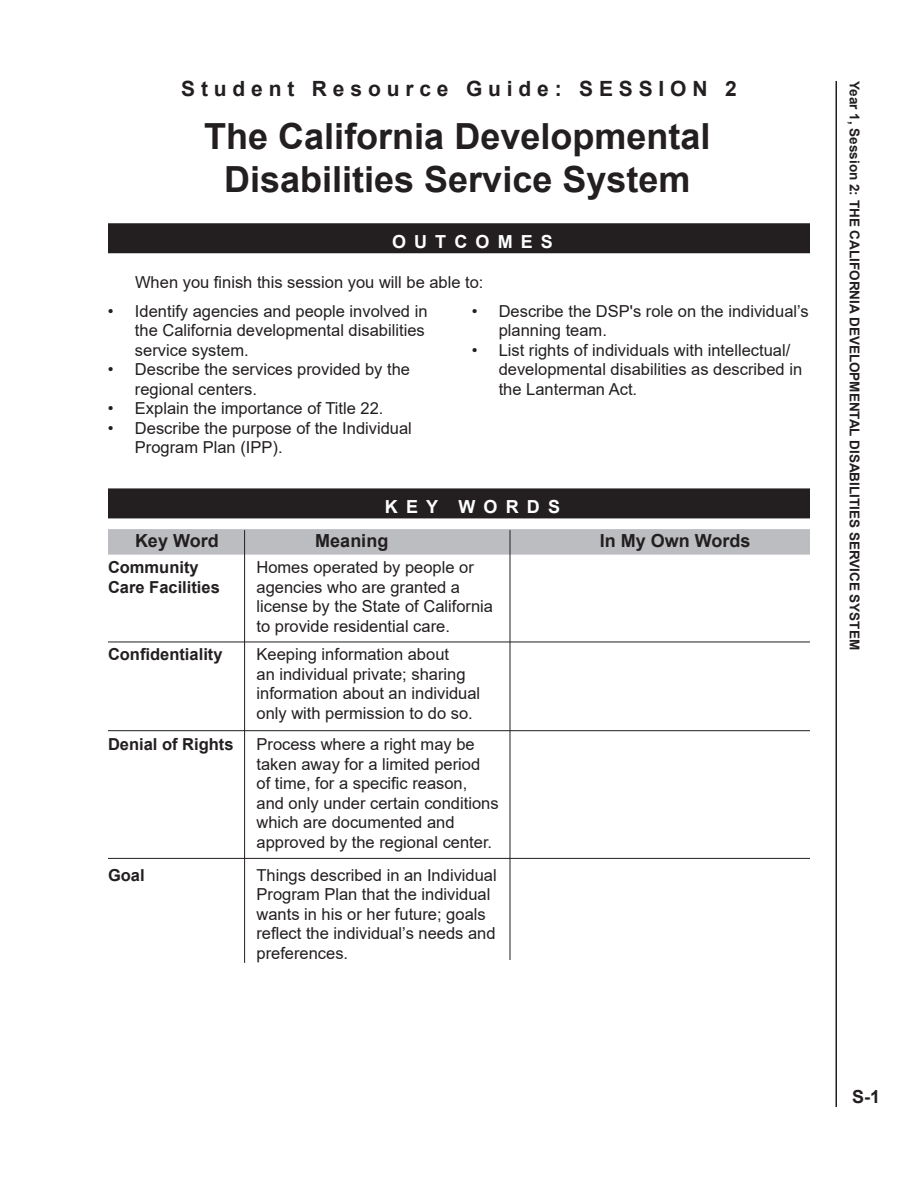
<style>
.page{position:relative;width:918px;height:1188px;background:#fff}
.page>*{position:absolute;margin:0;border:0;box-sizing:border-box;transform-origin:0 0}
.t1{font:700 36px/43.2px "Arial";color:#231f20;text-align:center}
.t2{font:700 21px "Arial";letter-spacing:.28em;color:#231f20}
.t3{font:700 18px "Arial";color:#231f20}
.t4{font:700 18px "Arial";letter-spacing:.45em;color:#fff}
.t5{font:16.5px/19.5px "Arial";color:#231f20}
.t6{font:700 16.5px/19.5px "Arial";color:#231f20}
.t7{font:700 13.5px "Arial";color:#231f20}
</style>
<div class="page">
<hr style="left:836px;top:81px;width:1px;height:1026px;background:#231f20">
<div style="left:108px;top:529px;width:702px;height:26px;background:#bcbdc0"></div>
<hr style="left:244px;top:530px;width:1px;height:433px;background:#231f20">
<hr style="left:108px;top:642px;width:702px;height:1px;background:#231f20">
<hr style="left:108px;top:730px;width:702px;height:1px;background:#231f20">
<hr style="left:108px;top:858px;width:702px;height:1px;background:#231f20">
<hr style="left:510px;top:530px;width:1px;height:430px;background:#231f20">
<div style="left:108px;top:223px;width:702px;height:30px;background:#231f20"></div>
<div style="left:108px;top:488px;width:702px;height:30px;background:#231f20"></div>
<p class="t2" style="left:181px;top:74px;width:557px">Student Resource Guide: SESSION 2</p>
<p class="t1" style="left:204px;top:115px;width:508px">The California Developmental<br>Disabilities Service System</p>
<p class="t4" style="left:392px;top:229px;width:162px">OUTCOMES</p>
<p class="t5" style="left:135px;top:273px;width:350px">When you finish this session you will be able to:</p>
<p class="t5" style="left:108px;top:301px;width:321px">• Identify agencies and people involved in</p>
<p class="t5" style="left:472px;top:301px;width:339px">• Describe the DSP's role on the individual’s</p>
<p class="t5" style="left:135px;top:320px;width:291px">the California developmental disabilities</p>
<p class="t5" style="left:499px;top:321px;width:110px">planning team.</p>
<p class="t5" style="left:135px;top:340px;width:115px">service system.</p>
<p class="t5" style="left:472px;top:340px;width:320px">• List rights of individuals with intellectual/</p>
<p class="t5" style="left:108px;top:359px;width:304px">• Describe the services provided by the</p>
<p class="t5" style="left:499px;top:360px;width:305px">developmental disabilities as described in</p>
<p class="t5" style="left:135px;top:379px;width:123px">regional centers.</p>
<p class="t5" style="left:499px;top:379px;width:140px">the Lanterman Act.</p>
<p class="t5" style="left:108px;top:398px;width:277px">• Explain the importance of Title 22.</p>
<p class="t5" style="left:135px;top:418px;width:278px;text-indent:-27px">• Describe the purpose of the Individual<br>Program Plan (IPP).</p>
<p class="t4" style="left:385px;top:494px;width:177px">KEY WORDS</p>
<p class="t3" style="left:135px;top:528px;width:85px">Key Word</p>
<p class="t3" style="left:315px;top:528px;width:75px">Meaning</p>
<p class="t5" style="left:256px;top:558px;width:238px">Homes operated by people or agencies who are granted a license by the State of California to provide residential care.</p>
<p class="t6" style="left:108px;top:558px;width:113px">Community<br>Care Facilities</p>
<p class="t6" style="left:108px;top:645px;width:116px">Confidentiality</p>
<p class="t5" style="left:256px;top:645px;width:225px">Keeping information about<br>an individual private; sharing information about an individual only with permission to do so.</p>
<p class="t6" style="left:108px;top:735px;width:127px">Denial of Rights</p>
<p class="t5" style="left:256px;top:735px;width:244px">Process where a right may be taken away for a limited period<br>of time, for a specific reason, and only under certain conditions which are documented and approved by the regional center.</p>
<p class="t6" style="left:108px;top:865px;width:38px">Goal</p>
<p class="t5" style="left:256px;top:865px;width:242px">Things described in an Individual<br>Program Plan that the individual wants in his or her future; goals reflect the individual’s needs and preferences.</p>
<p class="t3" style="left:600px;top:528px;width:152px">In My Own Words</p>
<p class="t7" style="left:864px;top:81px;width:570px;rotate:90deg">Year 1, Session 2: THE CALIFORNIA DEVELOPMENTAL DISABILITIES SERVICE SYSTEM</p>
<p class="t3" style="left:852px;top:1084px;width:30px">S-1</p>
</div>
